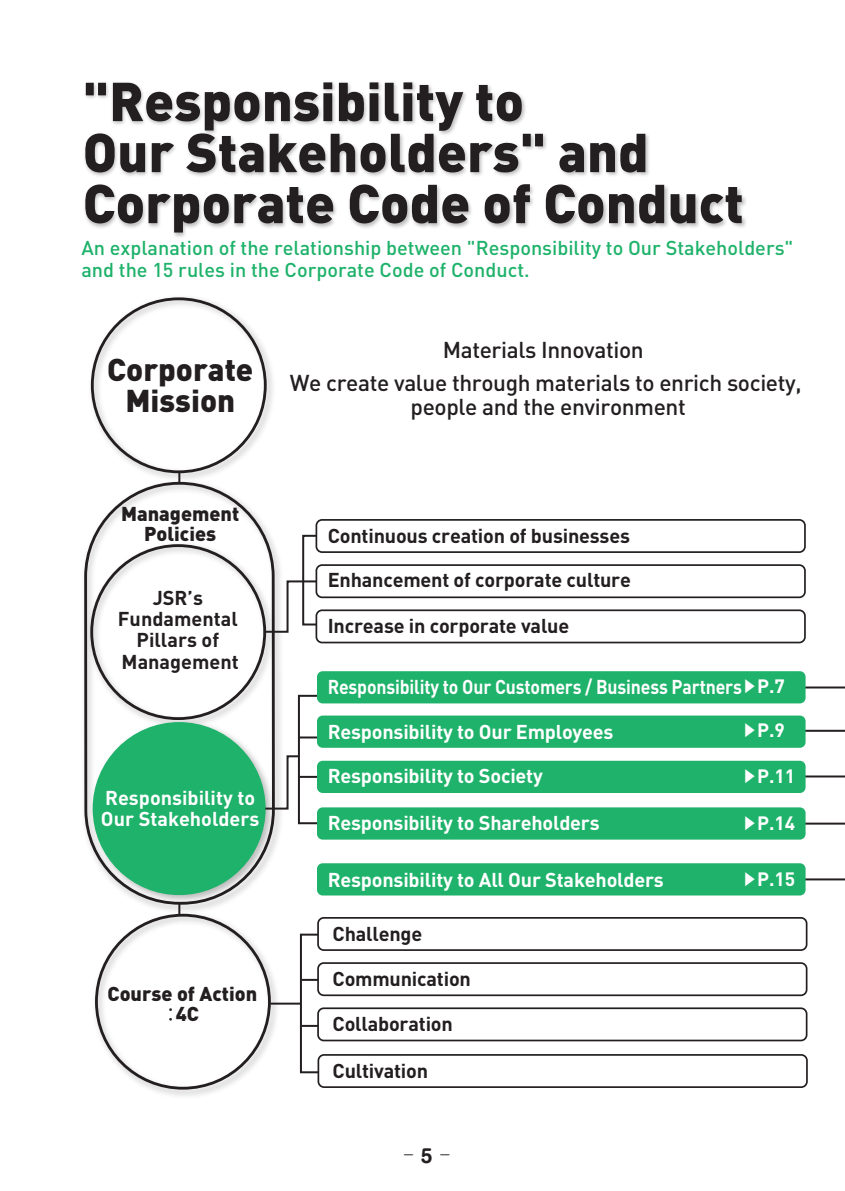
<style>
.page{position:relative;width:845px;height:1191px;background:#fff}
.page>*{position:absolute;margin:0;border:0;box-sizing:border-box;transform-origin:0 0}
.t1{font:900 53.8px/51px "DIN Pro";color:#231f20}
.t2{font:900 31.2px/31.2px "DIN Pro";color:#231f20;text-align:center}
.t3{font:500 22.6px/24.2px "DIN Pro";letter-spacing:-.015em;color:#231f20;text-align:center}
.t4{font:700 19.8px/21.2px "DIN Pro";letter-spacing:-.01em;color:#231f20;text-align:center}
.t5{font:700 19.8px/21.2px "DIN Pro";letter-spacing:-.01em;color:#fff}
.t6{font:500 19.8px/22.6px "DIN Pro";color:#1eb26a}
.t7{font:700 19.8px "DIN Pro";letter-spacing:-.01em;color:#fff;scale:.89 1}
.t8{font:900 19.8px/19.8px "DIN Pro";color:#231f20;text-align:center}
.t9{font:700 19.2px "DIN Pro";color:#fff}
.t10{font:700 18px "Shin M Go Pro";color:#231f20}
.s1{font-family:"Koz Go Pro";font-weight:400}
.s2{font-family:"Midashi Go Pr 5 MB31";font-weight:400;font-size:15.2px}
.s3{font-size:19.2px}
</style>
<div class="page">
<svg style="left:756px;top:877px;width:89px;height:137px"></svg>
<svg style="left:752px;top:821px;width:93px;height:50px"></svg>
<div style="left:300px;top:933px;width:23px;height:140px;border:2px solid #231f20"></div>
<hr style="left:270px;top:1002px;width:30px;height:2px;background:#231f20">
<hr style="left:302px;top:979px;width:22px;height:2px;background:#231f20">
<hr style="left:302px;top:1025px;width:22px;height:2px;background:#231f20">
<img style="left:95px;top:917px;width:187px;height:179px">
<svg style="left:754px;top:598px;width:91px;height:180px"></svg>
<img style="left:84px;top:485px;width:197px;height:431px">
<img style="left:85px;top:538px;width:193px;height:193px">
<img style="left:87px;top:716px;width:190px;height:190px">
<div style="left:92px;top:722px;width:174px;height:173px;background:#1eb26a;border-radius:50%"></div>
<img style="left:84px;top:82px;width:662px;height:155px">
<img style="left:90px;top:297px;width:183px;height:188px">
<div style="left:318px;top:918px;width:488px;height:32px;background:#fff;border-radius:6px"></div>
<div style="left:317px;top:917px;width:490px;height:34px;border:2px solid #231f20;border-radius:6px"></div>
<div style="left:318px;top:963px;width:488px;height:32px;background:#fff;border-radius:6px"></div>
<div style="left:317px;top:962px;width:490px;height:34px;border:2px solid #231f20;border-radius:6px"></div>
<div style="left:318px;top:1008px;width:488px;height:32px;background:#fff;border-radius:6px"></div>
<div style="left:317px;top:1007px;width:490px;height:34px;border:2px solid #231f20;border-radius:6px"></div>
<div style="left:318px;top:1055px;width:489px;height:32px;background:#fff;border-radius:6px"></div>
<div style="left:317px;top:1054px;width:491px;height:34px;border:2px solid #231f20;border-radius:6px"></div>
<div style="left:302px;top:535px;width:23px;height:90px;border:2px solid #231f20"></div>
<svg style="left:262px;top:579px;width:67px;height:55px"></svg>
<div style="left:316px;top:610px;width:489px;height:32px;background:#fff;border-radius:6px"></div>
<div style="left:315px;top:609px;width:491px;height:34px;border:2px solid #231f20;border-radius:6px"></div>
<div style="left:316px;top:565px;width:489px;height:32px;background:#fff;border-radius:6px"></div>
<div style="left:315px;top:564px;width:491px;height:34px;border:2px solid #231f20;border-radius:6px"></div>
<div style="left:316px;top:520px;width:489px;height:32px;background:#fff;border-radius:6px"></div>
<div style="left:315px;top:519px;width:491px;height:34px;border:2px solid #231f20;border-radius:6px"></div>
<div style="left:298px;top:695px;width:23px;height:129px;border:2px solid #231f20"></div>
<hr style="left:299px;top:736px;width:22px;height:2px;background:#231f20">
<hr style="left:299px;top:776px;width:22px;height:2px;background:#231f20">
<div style="left:317px;top:715px;width:488px;height:33px;background:#1eb26a;border-radius:6px"></div>
<div style="left:317px;top:671px;width:488px;height:32px;background:#1eb26a;border-radius:6px"></div>
<div style="left:317px;top:760px;width:488px;height:33px;background:#1eb26a;border-radius:6px"></div>
<div style="left:317px;top:807px;width:488px;height:32px;background:#1eb26a;border-radius:6px"></div>
<div style="left:317px;top:863px;width:488px;height:32px;background:#1eb26a;border-radius:6px"></div>
<svg style="left:178px;top:472px;width:2px;height:11px"></svg>
<svg style="left:178px;top:903px;width:2px;height:12px"></svg>
<svg style="left:263px;top:754px;width:38px;height:56px"></svg>
<h1 class="t1" style="left:83px;top:74px;width:662px">"Responsibility to<br>Our Stakeholders" and<br>Corporate Code of Conduct</h1>
<p class="t6" style="left:81px;top:235px;width:713px">An explanation of the relationship between "Responsibility to Our Stakeholders" and the 15 rules in the Corporate Code of Conduct.</p>
<h2 class="t2" style="left:107px;top:353px;width:148px">Corporate<br>Mission</h2>
<p class="t3" style="left:443px;top:336px;width:202px">Materials Innovation</p>
<p class="t3" style="left:290px;top:369px;width:513px">We create value through materials to enrich society, people and the environment</p>
<p class="t8" style="left:121px;top:503px;width:120px">Management<br>Policies</p>
<p class="t4" style="left:118px;top:586px;width:122px">JSR’s<br>Fundamental<br>Pillars of<br>Management</p>
<p class="t5" style="left:101px;top:786px;width:160px">Responsibility to<br>Our Stakeholders</p>
<p class="t8" style="left:108px;top:983px;width:151px">Course of Action<span class="s1">：</span>4C</p>
<p class="t4" style="left:328px;top:524px;width:304px">Continuous creation of businesses</p>
<p class="t4" style="left:328px;top:568px;width:305px">Enhancement of corporate culture</p>
<p class="t4" style="left:328px;top:614px;width:243px">Increase in corporate value</p>
<p class="t7" style="left:328px;top:673px;width:515px">Responsibility to Our Customers / Business Partners<span class="s2">▶</span><span class="s3">P.7</span></p>
<p class="t9" style="left:742px;top:717px;width:45px"><span class="s2">▶</span>P.9</p>
<p class="t9" style="left:742px;top:763px;width:55px"><span class="s2">▶</span>P.11</p>
<p class="t9" style="left:742px;top:810px;width:55px"><span class="s2">▶</span>P.14</p>
<p class="t5" style="left:328px;top:720px;width:287px">Responsibility to Our Employees</p>
<p class="t5" style="left:328px;top:764px;width:217px">Responsibility to Society</p>
<p class="t5" style="left:328px;top:812px;width:273px">Responsibility to Shareholders</p>
<p class="t5" style="left:328px;top:868px;width:338px">Responsibility to All Our Stakeholders</p>
<p class="t9" style="left:742px;top:865px;width:55px"><span class="s2">▶</span>P.15</p>
<p class="t4" style="left:332px;top:922px;width:91px">Challenge</p>
<p class="t4" style="left:332px;top:967px;width:140px">Communication</p>
<p class="t4" style="left:332px;top:1012px;width:122px">Collaboration</p>
<p class="t4" style="left:332px;top:1059px;width:97px">Cultivation</p>
<p class="t10" style="left:404px;top:1131px;width:10px">_</p>
<p class="t10" style="left:421px;top:1141px;width:13px">5</p>
<p class="t10" style="left:440px;top:1131px;width:10px">_</p>
</div>
